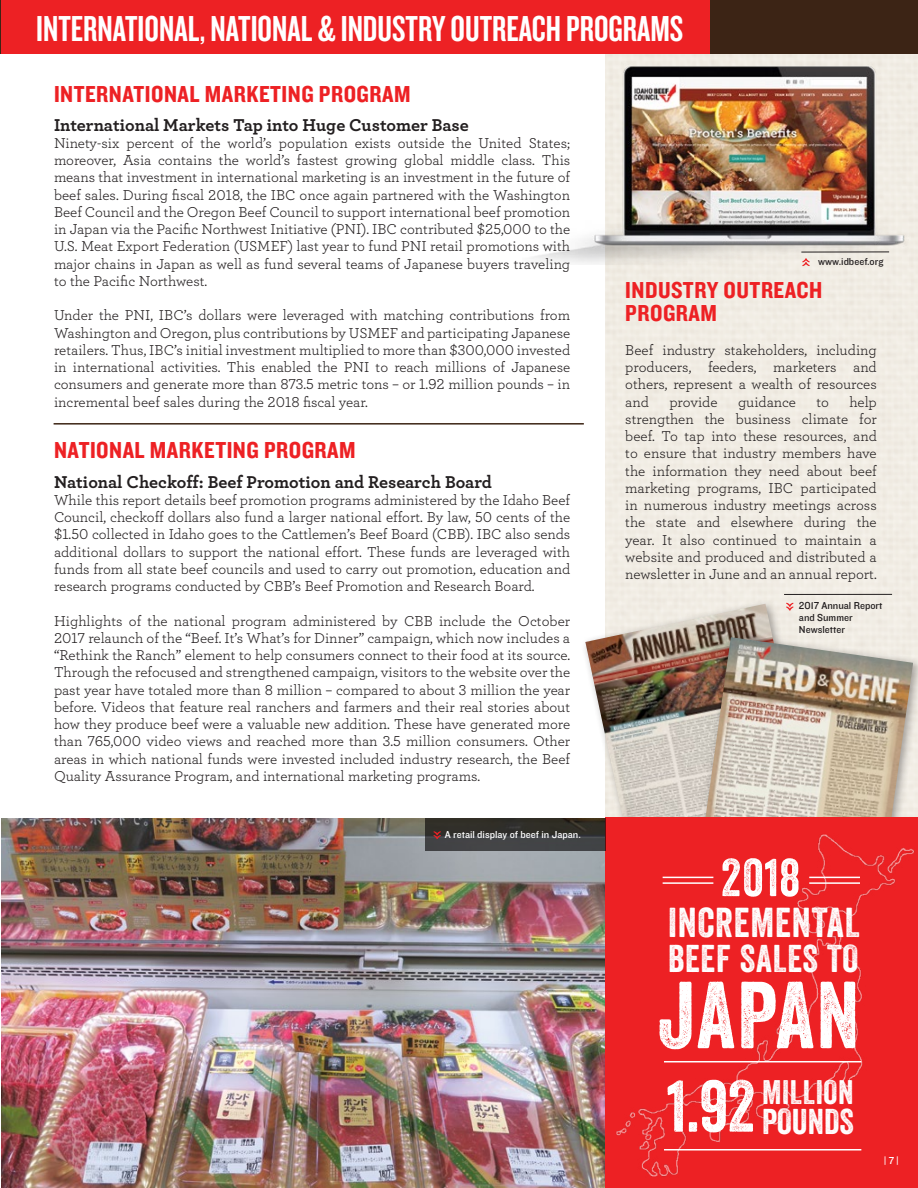
<style>
.page{position:relative;width:918px;height:1188px;background:#fff}
.page>*{position:absolute;margin:0;border:0;box-sizing:border-box;transform-origin:0 0}
.t1{font:91.8px "Veneer";letter-spacing:.015em;color:#fff}
.t2{font:51.45px "Veneer";color:#fff}
.t3{font:40.5px "Veneer";letter-spacing:.02em;color:#fff}
.t4{font:37.5px "Knockout HTF48 Featherweight";color:#fff}
.t5{font:37.5px "Veneer";letter-spacing:.02em;color:#fff}
.t6{font:34.8px "Veneer";color:#fff}
.t7{font:33px "Veneer";letter-spacing:.02em;color:#fff}
.t8{font:24px/22.8px "Knockout HTF50 Welterweight";letter-spacing:.02em;color:#ed2124}
.t9{font:18px "Archer Bold LF";color:#231f20}
.t10{font:15px/17.2px "Archer Book LF";color:#231f20;text-align:justify}
.t11{font:10.5px/12px "Knockout HTF31 Junior Middlewt";color:#231f20}
.t12{font:10.5px "Knockout HTF31 Junior Middlewt";color:#fff}
.s1{font-size:70.65px}
</style>
<div class="page">
<img style="left:2px;top:819px;width:604px;height:369px">
<div style="left:580px;top:599px;width:245px;height:286px;background:#231f20;opacity:.4"></div>
<img style="left:585px;top:604px;width:230px;height:271px">
<div style="left:693px;top:632px;width:225px;height:278px;background:#231f20;opacity:.4"></div>
<img style="left:698px;top:637px;width:215px;height:181px">
<div style="left:606px;top:818px;width:312px;height:370px;background:#ed2124"></div>
<div style="left:0;top:0;width:918px;height:54px;background:#3c2415"></div>
<div style="left:1px;top:0;width:709px;height:54px;background:#ed2124"></div>
<hr style="left:54px;top:423px;width:530px;height:2px;background:#3c2415">
<img style="left:531px;top:54px;width:381px;height:211px">
<img style="left:616px;top:834px;width:299px;height:343px">
<hr style="left:784px;top:594px;width:108px;height:1px;background:#231f20">
<hr style="left:801px;top:252px;width:88px;height:1px;background:#231f20">
<svg style="left:802px;top:258px;width:8px;height:8px"></svg>
<svg style="left:786px;top:603px;width:7px;height:7px"></svg>
<svg style="left:425px;top:818px;width:181px;height:33px;background:#383735"></svg>
<svg style="left:434px;top:831px;width:7px;height:8px"></svg>
<hr style="left:664px;top:1149px;width:197px;height:1px;background:#fff">
<hr style="left:663px;top:877px;width:50px;height:1px;background:#fff">
<hr style="left:663px;top:882px;width:50px;height:2px;background:#fff">
<hr style="left:809px;top:877px;width:51px;height:1px;background:#fff">
<hr style="left:809px;top:882px;width:51px;height:2px;background:#fff">
<hr style="left:664px;top:1061px;width:197px;height:1px;background:#fff">
<h3 class="t4" style="left:36px;top:9px;width:649px">INTERNATIONAL, NATIONAL &amp; INDUSTRY OUTREACH PROGRAMS</h3>
<h3 class="t8" style="left:54px;top:83px;width:358px">INTERNATIONAL MARKETING PROGRAM</h3>
<p class="t9" style="left:54px;top:113px;width:416px">International Markets Tap into Huge Customer Base</p>
<p class="t10" style="left:54px;top:134px;width:518px">Ninety-six percent of the world’s population exists outside the United States; moreover, Asia contains the world’s fastest growing global middle class. This means that investment in international marketing is an investment in the future of beef sales. During fiscal 2018, the IBC once again partnered with the Washington Beef Council and the Oregon Beef Council to support international beef promotion in Japan via the Pacific Northwest Initiative (PNI). IBC contributed $25,000 to the U.S. Meat Export Federation (USMEF) last year to fund PNI retail promotions with major chains in Japan as well as fund several teams of Japanese buyers traveling to the Pacific Northwest.</p>
<p class="t10" style="left:54px;top:306px;width:518px">Under the PNI, IBC’s dollars were leveraged with matching contributions from Washington and Oregon, plus contributions by USMEF and participating Japanese retailers. Thus, IBC’s initial investment multiplied to more than $300,000 invested in international activities. This enabled the PNI to reach millions of Japanese consumers and generate more than 873.5 metric tons – or 1.92 million pounds – in incremental beef sales during the 2018 fiscal year.</p>
<h3 class="t8" style="left:54px;top:440px;width:303px">NATIONAL MARKETING PROGRAM</h3>
<p class="t9" style="left:54px;top:470px;width:440px">National Checkoff: Beef Promotion and Research Board</p>
<p class="t10" style="left:54px;top:491px;width:518px">While this report details beef promotion programs administered by the Idaho Beef Council, checkoff dollars also fund a larger national effort. By law, 50 cents of the $1.50 collected in Idaho goes to the Cattlemen’s Beef Board (CBB). IBC also sends additional dollars to support the national effort. These funds are leveraged with funds from all state beef councils and used to carry out promotion, education and research programs conducted by CBB’s Beef Promotion and Research Board.</p>
<p class="t10" style="left:54px;top:612px;width:518px">Highlights of the national program administered by CBB include the October 2017 relaunch of the “Beef. It’s What’s for Dinner” campaign, which now includes a “Rethink the Ranch” element to help consumers connect to their food at its source.<br>Through the refocused and strengthened campaign, visitors to the website over the past year have totaled more than 8 million – compared to about 3 million the year before. Videos that feature real ranchers and farmers and their real stories about how they produce beef were a valuable new addition. These have generated more than 765,000 video views and reached more than 3.5 million consumers. Other areas in which national funds were invested included industry research, the Beef Quality Assurance Program, and international marketing programs.</p>
<p class="t12" style="left:445px;top:829px;width:138px">A retail display of beef in Japan.</p>
<p class="t11" style="left:818px;top:256px;width:67px">www.idbeef.org</p>
<h3 class="t8" style="left:625px;top:280px;width:198px">INDUSTRY OUTREACH<br>PROGRAM</h3>
<p class="t10" style="left:625px;top:341px;width:253px">Beef industry stakeholders, including producers, feeders, marketers and others, represent a wealth of resources and</p>
<p class="t10" style="left:625px;top:393px;width:253px;text-indent:224px">help strengthen the business climate for beef. To tap into these resources, and to ensure that industry members have the information they need about beef marketing programs, IBC participated in numerous industry meetings across the state and elsewhere during the year. It also continued to maintain a website and produced and distributed a newsletter in June and an annual report.</p>
<p class="t10" style="left:669px;top:393px;width:50px">provide</p>
<p class="t10" style="left:738px;top:393px;width:60px">guidance</p>
<p class="t10" style="left:816px;top:393px;width:14px">to</p>
<p class="t11" style="left:799px;top:600px;width:85px">2017 Annual Report and Summer<br>Newsletter</p>
<h2 class="t2" style="left:721px;top:846px;width:80px">2018</h2>
<h3 class="t3" style="left:668px;top:898px;width:193px">INCREMENTAL</h3>
<h3 class="t5" style="left:668px;top:936px;width:192px">BEEF SALES TO</h3>
<h1 class="t1" style="left:657px;top:959px;width:204px">JAPAN</h1>
<h3 class="t7" style="left:667px;top:1072px;width:188px"><span class="s1">1.92</span> MILLION</h3>
<h3 class="t6" style="left:762px;top:1100px;width:93px">POUNDS</h3>
<p class="t12" style="left:884px;top:1155px;width:16px">| 7 |</p>
</div>
